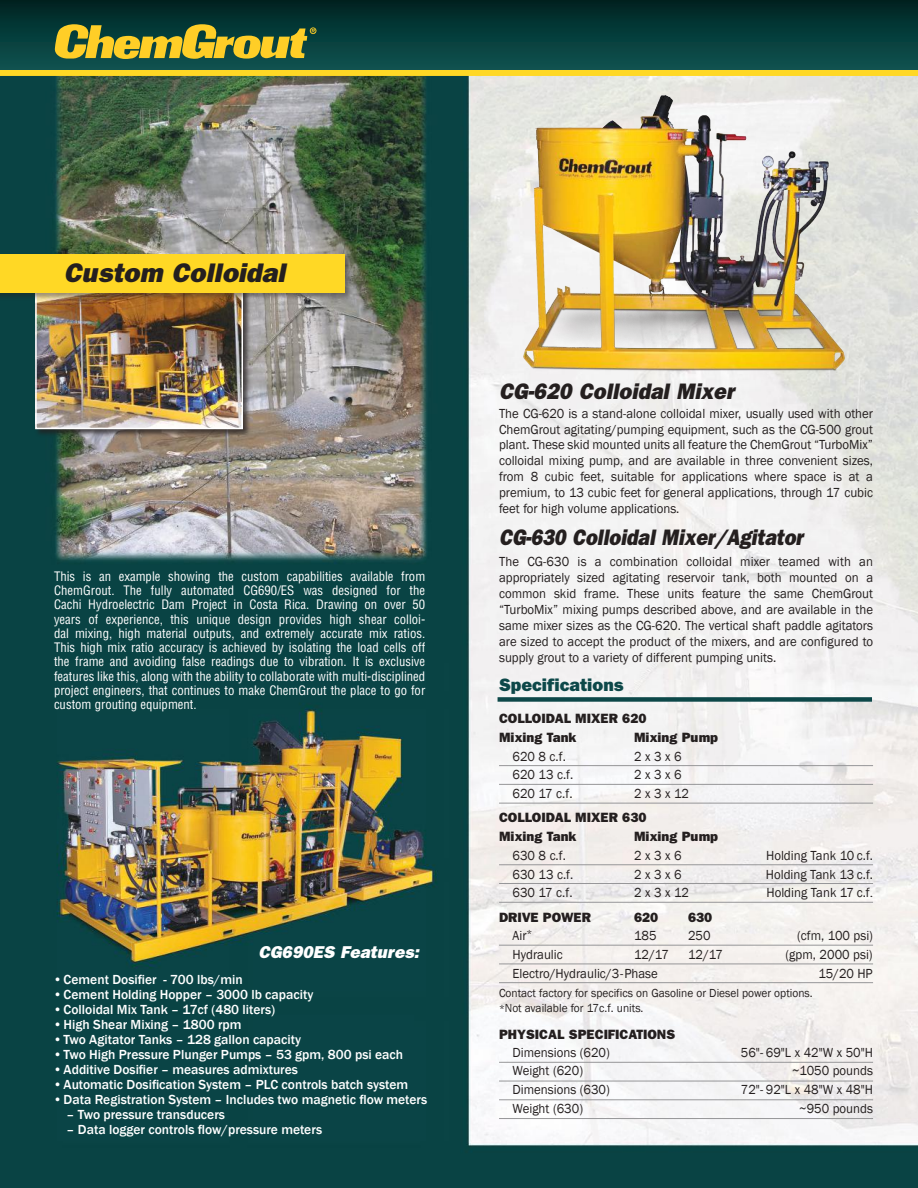
<style>
.page{position:relative;width:918px;height:1188px;background:#fff}
.page>*{position:absolute;margin:0;border:0;box-sizing:border-box;transform-origin:0 0}
.t1{font:italic 800 27px "Franklin Gothic";color:#241f1f}
.t2{font:italic 800 22.5px "Franklin Gothic";letter-spacing:-.005em;color:#241f1f;scale:.88 1}
.t3{font:italic 800 22.5px "Franklin Gothic";letter-spacing:-.005em;color:#241f1f;scale:.95 1}
.t4{font:800 18px "Franklin Gothic";color:#0d4849}
.t5{font:italic 800 17.25px "Franklin Gothic";color:#fff}
.t6{font:13.5px/15.9px "Franklin Gothic";color:#241f1f;text-align:justify;scale:.95 1}
.t7{font:500 13.5px "Franklin Gothic";color:#fff}
.t8{font:800 13.5px/18.8px "Franklin Gothic";color:#241f1f}
.t9{font:condensed 12.75px/14.2px "Helvetica";color:#fff;text-align:justify}
.t10{font:12px/15px "Franklin Gothic";color:#241f1f;scale:.95 1}
.s1{font-family:"Futura";font-weight:300;font-stretch:condensed}
.s2{font-size:10.5px}
</style>
<div class="page">
<img style="left:0;top:76px;width:918px;height:1112px">
<hr style="left:499px;top:765px;width:374px;height:1px;background:#969698">
<hr style="left:499px;top:784px;width:374px;height:1px;background:#969698">
<hr style="left:499px;top:803px;width:374px;height:1px;background:#969698">
<hr style="left:499px;top:865px;width:374px;height:1px;background:#969698">
<hr style="left:499px;top:883px;width:374px;height:1px;background:#969698">
<hr style="left:499px;top:902px;width:374px;height:1px;background:#969698">
<hr style="left:499px;top:945px;width:374px;height:1px;background:#969698">
<hr style="left:499px;top:964px;width:374px;height:1px;background:#969698">
<hr style="left:499px;top:982px;width:374px;height:1px;background:#969698">
<hr style="left:499px;top:1062px;width:374px;height:1px;background:#969698">
<hr style="left:499px;top:1081px;width:374px;height:1px;background:#969698">
<hr style="left:499px;top:1100px;width:374px;height:1px;background:#969698">
<hr style="left:499px;top:1118px;width:374px;height:1px;background:#969698">
<div style="left:498px;top:697px;width:374px;height:5px;background:#0d4849"></div>
<div style="left:0;top:70px;width:918px;height:6px;background:#ffd825"></div>
<div style="left:0;top:0;width:918px;height:70px;background:linear-gradient(to bottom,#002422,#0f5350)"></div>
<svg style="left:53px;top:21px;width:310px;height:41px;background:#657534"></svg>
<div style="left:35px;top:272px;width:217px;height:166px;background:#241f1f;opacity:.75"></div>
<img style="left:38px;top:301px;width:202px;height:125px">
<div style="left:35px;top:273px;width:208px;height:156px;border:2px solid #fff"></div>
<div style="left:0;top:253px;width:353px;height:48px;background:#241f1f;opacity:.45"></div>
<div style="left:0;top:254px;width:345px;height:39px;background:#ffd825"></div>
<img style="left:488px;top:85px;width:377px;height:307px">
<h1 class="t1" style="left:64px;top:257px;width:223px">Custom Colloidal</h1>
<p class="t9" style="left:54px;top:569px;width:373px">This is an example showing the custom capabilities available from ChemGrout. The fully automated CG690/ES was designed for the Cachi Hydroelectric Dam Project in Costa Rica. Drawing on over 50 years of experience, this unique design provides high shear colloi&shy;dal mixing, high material outputs, and extremely accurate mix ratios.<br>This high mix ratio accuracy is achieved by isolating the load cells off the frame and avoiding false readings due to vibration. It is exclusive features like this, along with the ability to collaborate with multi-disciplined project engineers, that continues to make ChemGrout the place to go for custom grouting equipment.</p>
<p class="t5" style="left:259px;top:942px;width:162px">CG690ES Features:</p>
<p class="t7" style="left:53px;top:971px;width:191px">• Cement Dosifier - 700 lbs/min</p>
<p class="t7" style="left:53px;top:986px;width:262px">• Cement Holding Hopper – 3000 lb capacity</p>
<p class="t7" style="left:53px;top:1001px;width:224px">• Colloidal Mix Tank – 17cf (480 liters)</p>
<p class="t7" style="left:53px;top:1016px;width:190px">• High Shear Mixing – 1800 rpm</p>
<p class="t7" style="left:53px;top:1031px;width:249px">• Two Agitator Tanks – 128 gallon capacity</p>
<p class="t7" style="left:53px;top:1046px;width:352px">• Two High Pressure Plunger Pumps – 53 gpm, 800 psi each</p>
<p class="t7" style="left:53px;top:1061px;width:246px">• Additive Dosifier – measures admixtures</p>
<p class="t7" style="left:53px;top:1076px;width:357px">• Automatic Dosification System – PLC controls batch system</p>
<p class="t7" style="left:53px;top:1091px;width:376px">• Data Registration System – Includes two magnetic flow meters</p>
<p class="t7" style="left:67px;top:1106px;width:160px">– Two pressure transducers</p>
<p class="t7" style="left:67px;top:1121px;width:257px">– Data logger controls flow/pressure meters</p>
<h2 class="t3" style="left:499px;top:378px;width:249px">CG-620 Colloidal Mixer</h2>
<p class="t6" style="left:499px;top:405px;width:395px">The CG-620 is a stand-alone colloidal mixer, usually used with other ChemGrout agitating/pumping equipment, such as the CG-500 grout plant. These skid mounted units all feature the ChemGrout “TurboMix” colloidal mixing pump, and are available in three convenient sizes, from 8 cubic feet, suitable for applications where space is at a premium, to 13 cubic feet for general applications, through 17 cubic feet for high volume applications.</p>
<h2 class="t2" style="left:499px;top:525px;width:347px">CG-630 Colloidal Mixer/Agitator</h2>
<p class="t6" style="left:499px;top:554px;width:395px">The CG-630 is a combination colloidal mixer teamed with an appropriately sized agitating reservoir tank, both mounted on a common skid frame. These units feature the same ChemGrout “TurboMix” mixing pumps described above, and are available in the same mixer sizes as the CG-620. The vertical shaft paddle agitators are sized to accept the product of the mixers, and are configured to supply grout to a variety of different pumping units.</p>
<h3 class="t4" style="left:499px;top:674px;width:126px">Specifications</h3>
<p class="t8" style="left:499px;top:709px;width:149px">COLLOIDAL MIXER 620<br>Mixing Tank</p>
<p class="t8" style="left:634px;top:728px;width:86px">Mixing Pump</p>
<p class="t6" style="left:513px;top:749px;width:58px">620 8 c.f.</p>
<p class="t6" style="left:634px;top:749px;width:52px">2 x 3 x 6</p>
<p class="t6" style="left:513px;top:767px;width:65px">620 13 c.f.</p>
<p class="t6" style="left:634px;top:767px;width:52px">2 x 3 x 6</p>
<p class="t6" style="left:513px;top:786px;width:65px">620 17 c.f.</p>
<p class="t6" style="left:634px;top:786px;width:59px">2 x 3 x 12</p>
<p class="t8" style="left:499px;top:808px;width:149px">COLLOIDAL MIXER 630<br>Mixing Tank</p>
<p class="t8" style="left:634px;top:827px;width:86px">Mixing Pump</p>
<p class="t6" style="left:513px;top:848px;width:58px">630 8 c.f.</p>
<p class="t6" style="left:634px;top:848px;width:52px">2 x 3 x 6</p>
<p class="t6" style="left:766px;top:848px;width:114px">Holding Tank 10 c.f.</p>
<p class="t6" style="left:513px;top:866px;width:65px">630 13 c.f.</p>
<p class="t6" style="left:634px;top:866px;width:52px">2 x 3 x 6</p>
<p class="t6" style="left:766px;top:866px;width:114px">Holding Tank 13 c.f.</p>
<p class="t6" style="left:513px;top:885px;width:65px">630 17 c.f.</p>
<p class="t6" style="left:634px;top:885px;width:59px">2 x 3 x 12</p>
<p class="t6" style="left:766px;top:885px;width:114px">Holding Tank 17 c.f<span class="s1">.</span></p>
<p class="t8" style="left:499px;top:907px;width:93px">DRIVE POWER</p>
<p class="t8" style="left:634px;top:907px;width:26px">620</p>
<p class="t8" style="left:688px;top:907px;width:26px">630</p>
<p class="t6" style="left:513px;top:928px;width:22px">Air<sup>*</sup></p>
<p class="t6" style="left:634px;top:928px;width:25px">185</p>
<p class="t6" style="left:688px;top:928px;width:25px">250</p>
<p class="t6" style="left:797px;top:928px;width:81px">(cfm, 100 psi)</p>
<p class="t6" style="left:513px;top:947px;width:54px">Hydraulic</p>
<p class="t6" style="left:634px;top:947px;width:38px">12/17</p>
<p class="t6" style="left:688px;top:947px;width:38px">12/17</p>
<p class="t6" style="left:786px;top:947px;width:93px">(gpm, 2000 psi)</p>
<p class="t6" style="left:513px;top:966px;width:154px">Electro/Hydraulic/3-Phase</p>
<p class="t6" style="left:819px;top:966px;width:59px">15/20 HP</p>
<p class="t10" style="left:499px;top:986px;width:332px">Contact factory for specifics on Gasoline or Diesel power options. <span class="s2">*</span>Not available for 17c.f. units.</p>
<p class="t8" style="left:499px;top:1025px;width:178px">PHYSICAL SPECIFICATIONS</p>
<p class="t6" style="left:513px;top:1045px;width:104px">Dimensions (620)</p>
<p class="t6" style="left:741px;top:1045px;width:141px">56"- 69"L x 42"W x 50"H</p>
<p class="t6" style="left:513px;top:1063px;width:76px">Weight (620)</p>
<p class="t6" style="left:792px;top:1063px;width:87px">~1050 pounds</p>
<p class="t6" style="left:513px;top:1082px;width:104px">Dimensions (630)</p>
<p class="t6" style="left:741px;top:1082px;width:141px">72"- 92"L x 48"W x 48"H</p>
<p class="t6" style="left:513px;top:1101px;width:76px">Weight (630)</p>
<p class="t6" style="left:799px;top:1101px;width:79px">~950 pounds</p>
</div>
